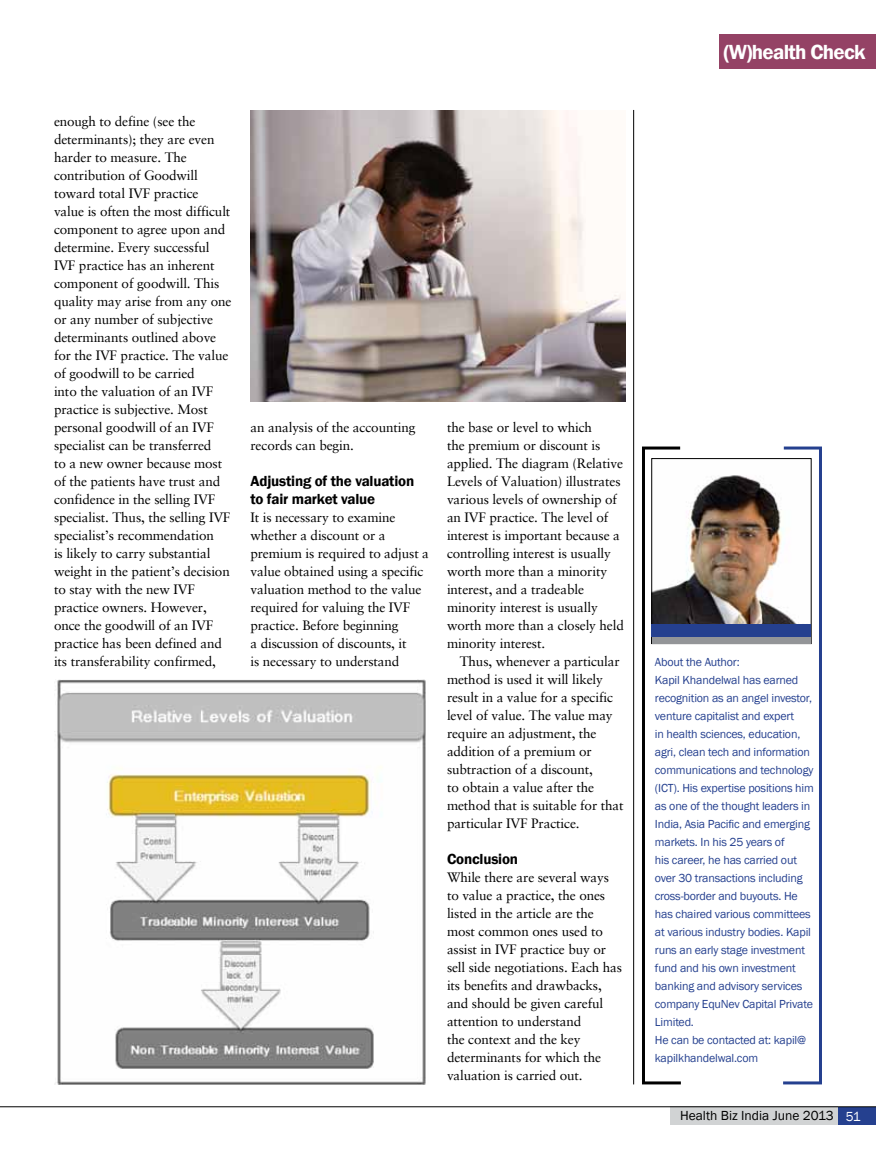
<style>
.page{position:relative;width:876px;height:1161px;background:#fff}
.page>*{position:absolute;margin:0;border:0;box-sizing:border-box;transform-origin:0 0}
.t1{font:600 21px "Franklin Gothic";letter-spacing:-.035em;color:#fff}
.t2{font:600 15px/18px "Franklin Gothic";letter-spacing:-.01em;color:#000}
.t3{font:13.5px/18px "Sabon Greek";letter-spacing:-.01em;color:#000}
.t4{font:13.5px "Franklin Gothic";color:#000}
.t5{font:12px/18px "Franklin Gothic";letter-spacing:-.015em;color:#25408f}
.s1{color:#fff}
</style>
<div class="page">
<div style="left:671px;top:1106px;width:167px;height:19px;background:#d1d3d4"></div>
<div style="left:838px;top:1107px;width:38px;height:18px;background:#25408f"></div>
<hr style="left:0;top:1106px;width:876px;height:1px;background:#000">
<hr style="left:633px;top:110px;width:1px;height:974px;background:#000">
<img style="left:54px;top:680px;width:372px;height:404px">
<div style="left:719px;top:35px;width:157px;height:34px;background:#944265"></div>
<img style="left:684px;top:475px;width:96px;height:149px">
<svg style="left:642px;top:446px;width:42px;height:639px"></svg>
<svg style="left:780px;top:446px;width:42px;height:639px"></svg>
<div style="left:652px;top:624px;width:159px;height:13px;background:#25408f"></div>
<div style="left:653px;top:637px;width:158px;height:6px;background:#939598"></div>
<img style="left:250px;top:111px;width:375px;height:291px">
<p class="t3" style="left:54px;top:112px;width:179px">enough to define (see the determinants); they are even harder to measure. The contribution of Goodwill toward total IVF practice value is often the most difficult component to agree upon and determine. Every successful<br>IVF practice has an inherent component of goodwill. This quality may arise from any one or any number of subjective determinants outlined above for the IVF practice. The value of goodwill to be carried<br>into the valuation of an IVF practice is subjective. Most personal goodwill of an IVF specialist can be transferred<br>to a new owner because most of the patients have trust and confidence in the selling IVF specialist. Thus, the selling IVF specialist’s recommendation<br>is likely to carry substantial weight in the patient’s decision to stay with the new IVF practice owners. However, once the goodwill of an IVF practice has been defined and its transferability confirmed,</p>
<p class="t3" style="left:250px;top:418px;width:167px">an analysis of the accounting records can begin.</p>
<p class="t2" style="left:250px;top:472px;width:165px">Adjusting of the valuation to fair market value</p>
<p class="t3" style="left:250px;top:508px;width:180px">It is necessary to examine whether a discount or a premium is required to adjust a value obtained using a specific valuation method to the value required for valuing the IVF practice. Before beginning<br>a discussion of discounts, it<br>is necessary to understand</p>
<p class="t3" style="left:447px;top:418px;width:178px">the base or level to which<br>the premium or discount is applied. The diagram (Relative<br>Levels of Valuation) illustrates various levels of ownership of an IVF practice. The level of interest is important because a controlling interest is usually worth more than a minority interest, and a tradeable minority interest is usually worth more than a closely held minority interest.</p>
<p class="t3" style="left:447px;top:652px;width:178px;text-indent:13px">Thus, whenever a particular method is used it will likely result in a value for a specific level of value. The value may require an adjustment, the addition of a premium or subtraction of a discount,<br>to obtain a value after the method that is suitable for that particular IVF Practice.</p>
<p class="t2" style="left:447px;top:850px;width:73px">Conclusion</p>
<p class="t3" style="left:447px;top:868px;width:177px">While there are several ways to value a practice, the ones listed in the article are the most common ones used to assist in IVF practice buy or sell side negotiations. Each has its benefits and drawbacks, and should be given careful attention to understand<br>the context and the key determinants for which the valuation is carried out.</p>
<h1 class="t1" style="left:723px;top:39px;width:144px">(W)health Check</h1>
<p class="t5" style="left:655px;top:653px;width:160px">About the Author:<br>Kapil Khandelwal has earned recognition as an angel investor, venture capitalist and expert<br>in health sciences, education, agri, clean tech and information communications and technology (ICT). His expertise positions him as one of the thought leaders in<br>India, Asia Pacific and emerging markets. In his 25 years of<br>his career, he has carried out over 30 transactions including cross-border and buyouts. He has chaired various committees at various industry bodies. Kapil runs an early stage investment fund and his own investment banking and advisory services company EquNev Capital Private<br>Limited.<br>He can be contacted at: kapil@ kapilkhandelwal.com</p>
<p class="t4" style="left:680px;top:1107px;width:182px">Health Biz India June 2013 <span class="s1">51</span></p>
</div>
